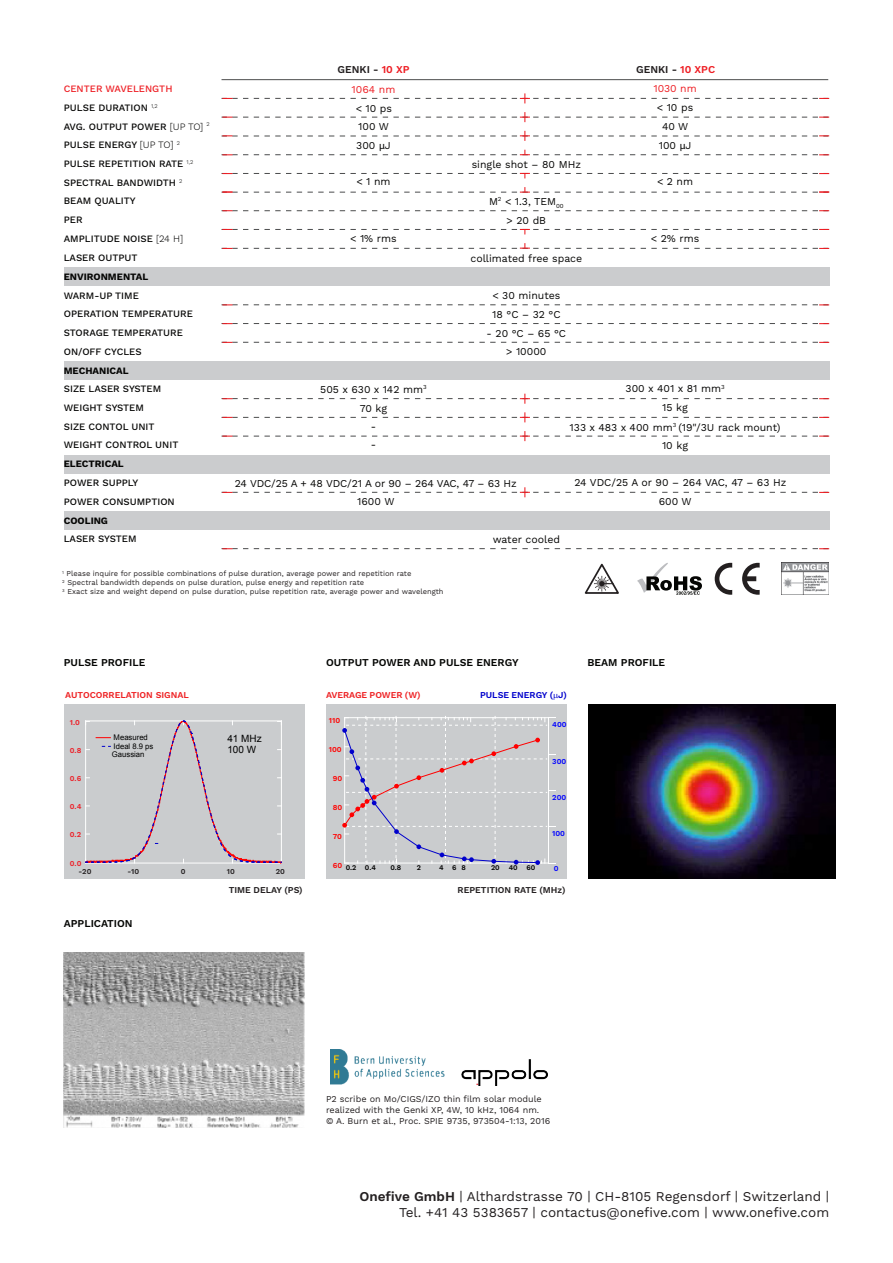
<style>
.page{position:relative;width:893px;height:1263px;background:#fff}
.page>*{position:absolute;margin:0;border:0;box-sizing:border-box;transform-origin:0 0}
.Bullet{font:13.5px "Work Sans";color:#231f20}
.t1{font:10.5px/18.8px "Work Sans";color:#050504;text-align:center}
.graph_titre{font:600 10.5px "Work Sans";color:#040503}
.t2{font:600 10.5px/20.2px "Work Sans";color:#231f20;text-align:center}
.t3{font:10.05px/11.2px "Arial";color:#000}
.t4{font:500 9.75px/18.8px "Work Sans";color:#050504}
.t5{font:500 9.75px "Work Sans";color:#ee1d23}
.Bullet-2{font:9px/10.8px "Work Sans";color:#231f20}
.Bullet-3{font:600 9px "Work Sans";color:#ee2123}
.Bullet-4{font:600 9px "Work Sans";color:#231f20}
.Bullet-5{font:600 9px "Work Sans";color:#00c}
.t6{font:7.8px/8.7px "Arial";color:#000}
.Bullet-6{font:7.5px "Work Sans";color:#231f20}
.t7{font:600 7.5px/8.6px "Work Sans";color:#ed1c24}
.t8{font:600 7.5px "Work Sans";color:#00f}
.t9{font:600 7.5px "Work Sans";color:#f00}
.t10{font:600 7.5px "Work Sans";color:#231f20}
.t11{font:600 7.2px "Work Sans";color:#000}
.s1{font-weight:300}
.s2{font-weight:700}
.s3{color:#ee1d23}
.s4{font-weight:400;color:#ee1d23}
.s5{font-family:"Myriad Pro"}
.s6{color:#231f20}
.s7{font-weight:600}
</style>
<div class="page">
<div style="left:64px;top:704px;width:241px;height:175px;background:#caccce"></div>
<hr style="left:86px;top:863px;width:195px;height:1px;background:#fff">
<svg style="left:85px;top:720px;width:197px;height:143px"></svg>
<div style="left:326px;top:704px;width:241px;height:175px;background:#caccce"></div>
<svg style="left:342px;top:716px;width:214px;height:149px"></svg>
<img style="left:64px;top:953px;width:241px;height:174px">
<img style="left:461px;top:1059px;width:87px;height:26px">
<img style="left:330px;top:1050px;width:115px;height:34px">
<div style="left:64px;top:455px;width:765px;height:19px;background:#cbccce"></div>
<div style="left:64px;top:361px;width:765px;height:19px;background:#cbccce"></div>
<div style="left:64px;top:267px;width:765px;height:19px;background:#cbccce"></div>
<div style="left:64px;top:511px;width:765px;height:19px;background:#cbccce"></div>
<hr style="left:222px;top:79px;width:606px;height:1px;background:#4b4c4d">
<svg style="left:222px;top:210px;width:607px;height:1px"></svg>
<svg style="left:222px;top:112px;width:607px;height:10px"></svg>
<svg style="left:222px;top:187px;width:607px;height:6px"></svg>
<svg style="left:222px;top:243px;width:607px;height:6px"></svg>
<svg style="left:222px;top:229px;width:607px;height:5px"></svg>
<svg style="left:222px;top:131px;width:607px;height:10px"></svg>
<svg style="left:222px;top:93px;width:607px;height:10px"></svg>
<svg style="left:222px;top:150px;width:607px;height:5px"></svg>
<svg style="left:222px;top:173px;width:607px;height:5px"></svg>
<svg style="left:222px;top:304px;width:607px;height:2px"></svg>
<svg style="left:222px;top:323px;width:607px;height:1px"></svg>
<svg style="left:222px;top:342px;width:607px;height:1px"></svg>
<svg style="left:222px;top:394px;width:607px;height:10px"></svg>
<svg style="left:222px;top:412px;width:607px;height:10px"></svg>
<svg style="left:222px;top:431px;width:607px;height:10px"></svg>
<svg style="left:222px;top:487px;width:607px;height:10px"></svg>
<svg style="left:222px;top:548px;width:607px;height:1px"></svg>
<svg style="left:584px;top:563px;width:35px;height:31px"></svg>
<svg style="left:637px;top:563px;width:65px;height:32px"></svg>
<svg style="left:715px;top:563px;width:17px;height:32px"></svg>
<svg style="left:742px;top:563px;width:18px;height:32px"></svg>
<img style="left:781px;top:563px;width:47px;height:32px">
<img style="left:588px;top:704px;width:247px;height:175px">
<p class="t5" style="left:64px;top:83px;width:110px">CENTER WAVELENGTH</p>
<p class="t4" style="left:64px;top:99px;width:147px">PULSE DURATION <sup>1,2<br></sup>AVG. OUTPUT POWER <span class="s1">[UP TO]</span> <sup>2<br></sup>PULSE ENERGY <span class="s1">[UP TO]</span> <sup>2</sup></p>
<p class="t4" style="left:64px;top:155px;width:131px">PULSE REPETITION RATE <sup>1,2<br></sup>SPECTRAL BANDWIDTH <sup>2<br></sup>BEAM QUALITY<br>PER<br>AMPLITUDE NOISE <span class="s1">[24 H]<br></span>LASER OUTPUT<br><span class="s2">ENVIRONMENTAL<br></span>WARM-UP TIME<br>OPERATION TEMPERATURE<br>STORAGE TEMPERATURE<br>ON/OFF CYCLES<br><span class="s2">MECHANICAL<br></span>SIZE LASER SYSTEM<br>WEIGHT SYSTEM<br>SIZE CONTOL UNIT<br>WEIGHT CONTROL UNIT<br><span class="s2">ELECTRICAL<br></span>POWER SUPPLY<br>POWER CONSUMPTION<br><span class="s2">COOLING<br></span>LASER SYSTEM</p>
<p class="t2" style="left:338px;top:59px;width:73px">GENKI - <span class="s3">10 XP<br></span><span class="s4">1064 nm</span></p>
<p class="t1" style="left:356px;top:99px;width:38px;text-align:left">&lt; 10 ps<br>100 W<br>300 <span class="s5">μ</span>J</p>
<p class="t1" style="left:356px;top:173px;width:36px">&lt; 1 nm</p>
<p class="t1" style="left:350px;top:230px;width:48px">&lt; 1% rms</p>
<p class="t1" style="left:472px;top:155px;width:111px">single shot – 80 MHz</p>
<p class="t1" style="left:489px;top:192px;width:76px">M<sup>2</sup> &lt; 1.3, TEM<sub>00 </sub>&gt; 20 dB</p>
<p class="t1" style="left:470px;top:249px;width:113px">collimated free space</p>
<p class="t1" style="left:492px;top:286px;width:70px;text-align:left">&lt; 30 minutes<br>18 °C – 32 °C</p>
<p class="t1" style="left:487px;top:324px;width:81px">- 20 °C – 65 °C &gt; 10000</p>
<p class="t2" style="left:636px;top:59px;width:81px">GENKI - <span class="s3">10 XPC</span></p>
<p class="t1" style="left:653px;top:80px;width:45px"><span class="s3">1030 nm </span>&lt; 10 ps<br>40 W<br>100 <span class="s5">μ</span>J</p>
<p class="t1" style="left:657px;top:172px;width:38px">&lt; 2 nm</p>
<p class="t1" style="left:651px;top:229px;width:50px">&lt; 2% rms</p>
<p class="t1" style="left:320px;top:380px;width:108px">505 x 630 x 142 mm<sup>3<br></sup>70 kg</p>
<p class="t1" style="left:626px;top:380px;width:101px">300 x 401 x 81 mm<sup>3<br></sup>15 kg</p>
<p class="t1" style="left:371px;top:417px;width:7px;text-align:left">- -</p>
<p class="t1" style="left:570px;top:418px;width:212px">133 x 483 x 400 mm<sup>3</sup> (19"/3U rack mount)<br>10 kg</p>
<p class="t1" style="left:235px;top:474px;width:283px">24 VDC/25 A + 48 VDC/21 A or 90 – 264 VAC, 47 – 63 Hz<br>1600 W</p>
<p class="t1" style="left:493px;top:530px;width:69px">water cooled</p>
<p class="t1" style="left:659px;top:474px;width:129px;text-align:left;text-indent:-84px">24 VDC/25 A or 90 – 264 VAC, 47 – 63 Hz<br>600 W</p>
<p class="Bullet-6" style="left:62px;top:569px;width:351px"><sup>1</sup> Please inquire for possible combinations of pulse duration, average power and repetition rate</p>
<p class="Bullet-6" style="left:62px;top:578px;width:303px"><sup>2</sup> Spectral bandwidth depends on pulse duration, pulse energy and repetition rate</p>
<p class="Bullet-6" style="left:62px;top:587px;width:383px"><sup>3</sup> Exact size and weight depend on pulse duration, pulse repetition rate, average power and wavelength</p>
<p class="graph_titre" style="left:64px;top:657px;width:83px">PULSE PROFILE</p>
<p class="graph_titre" style="left:326px;top:657px;width:194px">OUTPUT POWER AND PULSE ENERGY</p>
<p class="Bullet-3" style="left:65px;top:690px;width:125px">AUTOCORRELATION SIGNAL</p>
<p class="Bullet-3" style="left:326px;top:690px;width:96px">AVERAGE POWER (W)</p>
<p class="Bullet-5" style="left:480px;top:690px;width:88px">PULSE ENERGY ( J)</p>
<p class="t7" style="left:70px;top:718px;width:12px">1.0</p>
<p class="t7" style="left:70px;top:746px;width:13px">0.8</p>
<p class="t7" style="left:70px;top:775px;width:13px">0.6</p>
<p class="t7" style="left:70px;top:803px;width:13px">0.4</p>
<p class="t7" style="left:70px;top:831px;width:13px">0.2</p>
<p class="t7" style="left:78px;top:859px;width:15px;text-indent:-9px">0.0 <span class="s6">-20</span></p>
<p class="t10" style="left:127px;top:867px;width:13px">-10</p>
<p class="t10" style="left:181px;top:867px;width:6px">0</p>
<p class="t10" style="left:227px;top:867px;width:9px">10</p>
<p class="t10" style="left:276px;top:867px;width:11px">20</p>
<p class="t6" style="left:112px;top:733px;width:43px">Measured<br>Ideal 8.9 ps<br>Gaussian</p>
<p class="t3" style="left:227px;top:733px;width:36px">41 MHz<br>100 W</p>
<p class="t9" style="left:329px;top:716px;width:13px">110</p>
<p class="t9" style="left:329px;top:745px;width:14px">100</p>
<p class="t9" style="left:333px;top:774px;width:11px">90</p>
<p class="t9" style="left:333px;top:803px;width:11px">80</p>
<p class="t9" style="left:333px;top:832px;width:11px">70</p>
<p class="t11" style="left:333px;top:864px;width:45px"><sup>60</sup> 0.2 0.4</p>
<p class="t11" style="left:390px;top:864px;width:12px">0.8</p>
<p class="t11" style="left:417px;top:864px;width:6px">2</p>
<p class="t11" style="left:439px;top:864px;width:28px">4 68</p>
<p class="t11" style="left:491px;top:864px;width:10px">20</p>
<p class="t11" style="left:509px;top:864px;width:28px">40 60</p>
<p class="t8" style="left:552px;top:720px;width:16px">400</p>
<p class="t8" style="left:552px;top:757px;width:16px">300</p>
<p class="t8" style="left:552px;top:793px;width:16px">200</p>
<p class="t8" style="left:552px;top:829px;width:14px">100</p>
<p class="t8" style="left:554px;top:864px;width:6px">0</p>
<p class="graph_titre" style="left:64px;top:917px;width:70px">APPLICATION</p>
<p class="Bullet-4" style="left:229px;top:885px;width:76px">TIME DELAY (PS)</p>
<p class="Bullet-4" style="left:458px;top:885px;width:109px">REPETITION RATE (MHz)</p>
<p class="graph_titre" style="left:588px;top:657px;width:79px">BEAM PROFILE</p>
<p class="Bullet-2" style="left:326px;top:1094px;width:217px">P2 scribe on Mo/CIGS/IZO thin film solar module realized with the Genki XP, 4W, 10 kHz, 1064 nm.</p>
<p class="Bullet-2" style="left:326px;top:1115px;width:226px">© A. Burn et al., Proc. SPIE 9735, 973504-1:13, 2016</p>
<p class="Bullet" style="left:359px;top:1189px;width:471px"><span class="s7">Onefive GmbH</span> | Althardstrasse 70 | CH-8105 Regensdorf | Switzerland |</p>
<p class="Bullet" style="left:399px;top:1205px;width:432px">Tel. +41 43 5383657 | contactus@onefive.com | www.onefive.com</p>
</div>
